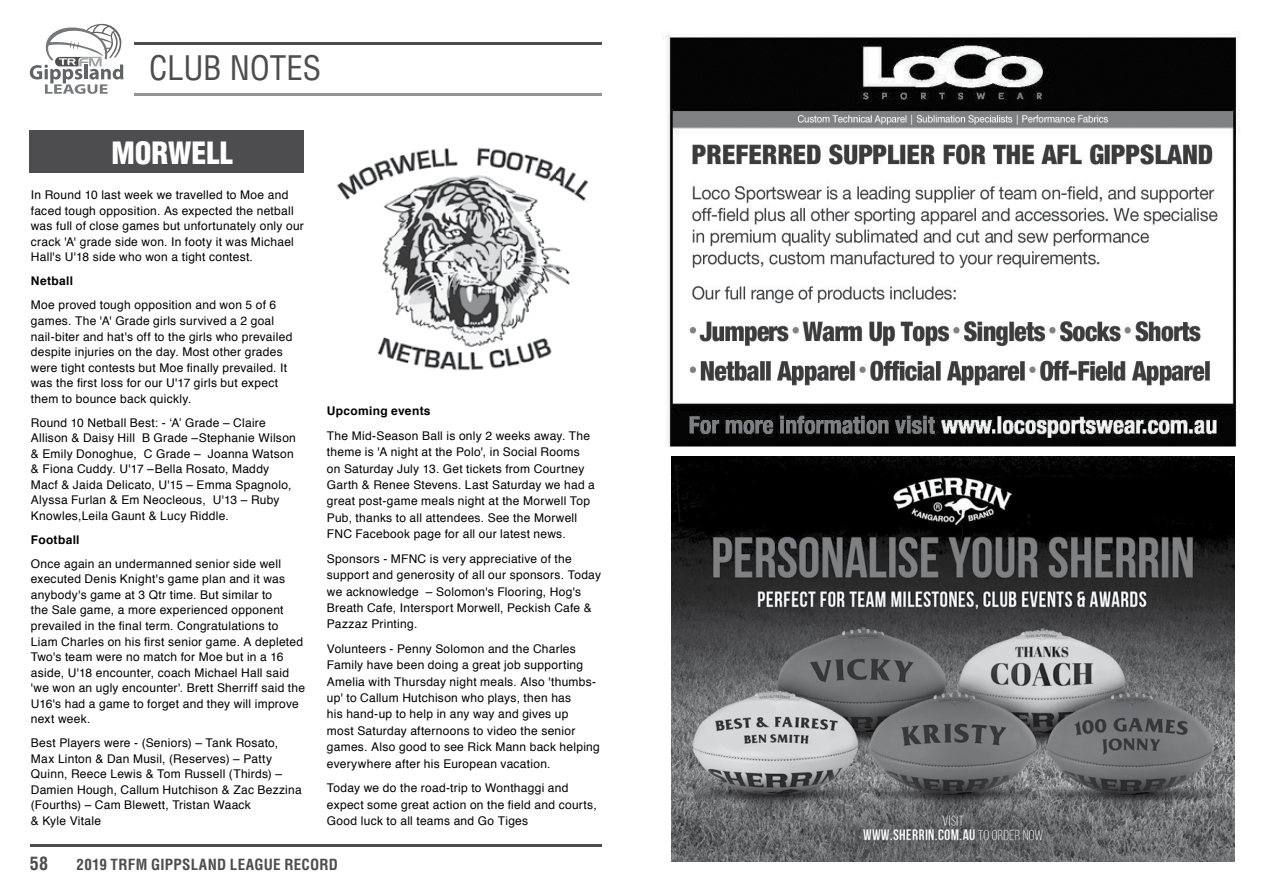
<style>
.page{position:relative;width:1263px;height:893px;background:#fff}
.page>*{position:absolute;margin:0;border:0;box-sizing:border-box;transform-origin:0 0}
.t1{font:condensed 33px "Helvetica";letter-spacing:-.005em;color:#4d4d4f}
.t2{font:900 condensed 30px "Helvetica";color:#fff}
.t3{font:700 condensed 18px "Helvetica";color:#4d4d4f}
.t4{font:700 condensed 15px "Helvetica";letter-spacing:.015em;color:#4d4d4f}
.t5{font:12px/15.6px "Helvetica";letter-spacing:.02em;color:#000}
.t6{font:700 12px "Helvetica";letter-spacing:.025em;color:#000}
</style>
<div class="page">
<hr style="left:134px;top:43px;width:468px;height:2px;background:#4d4d4f">
<hr style="left:30px;top:844px;width:572px;height:3px;background:#4d4d4f">
<hr style="left:134px;top:94px;width:468px;height:2px;background:#939598">
<svg style="left:30px;top:24px;width:93px;height:70px"></svg>
<div style="left:30px;top:130px;width:274px;height:43px;background:#4d4d4f"></div>
<img style="left:336px;top:147px;width:253px;height:224px">
<img style="left:663px;top:33px;width:577px;height:414px">
<img style="left:672px;top:456px;width:562px;height:405px">
<h1 class="t1" style="left:149px;top:47px;width:174px">CLUB NOTES</h1>
<h2 class="t2" style="left:111px;top:134px;width:123px">MORWELL</h2>
<p class="t5" style="left:31px;top:188px;width:274px">In Round 10 last week we travelled to Moe and faced tough opposition. As expected the netball was full of close games but unfortunately only our crack 'A' grade side won. In footy it was Michael Hall's U'18 side who won a tight contest.</p>
<p class="t6" style="left:31px;top:271px;width:44px">Netball</p>
<p class="t5" style="left:31px;top:298px;width:263px">Moe proved tough opposition and won 5 of 6 games. The 'A' Grade girls survived a 2 goal nail-biter and hat's off to the girls who prevailed despite injuries on the day. Most other grades were tight contests but Moe finally prevailed. It was the first loss for our U'17 girls but expect them to bounce back quickly.</p>
<p class="t5" style="left:31px;top:415px;width:267px">Round 10 Netball Best: - ‘A’ Grade – Claire Allison &amp; Daisy Hill B Grade –Stephanie Wilson &amp; Emily Donoghue, C Grade – Joanna Watson &amp; Fiona Cuddy. U'17 –Bella Rosato, Maddy Macf &amp; Jaida Delicato, U'15 – Emma Spagnolo, Alyssa Furlan &amp; Em Neocleous, U'13 – Ruby Knowles,Leila Gaunt &amp; Lucy Riddle.</p>
<p class="t6" style="left:31px;top:530px;width:50px">Football</p>
<p class="t5" style="left:31px;top:557px;width:276px">Once again an undermanned senior side well executed Denis Knight's game plan and it was anybody's game at 3 Qtr time. But similar to<br>the Sale game, a more experienced opponent prevailed in the final term. Congratulations to Liam Charles on his first senior game. A depleted Two's team were no match for Moe but in a 16 aside, U'18 encounter, coach Michael Hall said 'we won an ugly encounter'. Brett Sherriff said the U16's had a game to forget and they will improve next week.</p>
<p class="t5" style="left:31px;top:736px;width:272px">Best Players were - (Seniors) – Tank Rosato, Max Linton &amp; Dan Musil, (Reserves) – Patty Quinn, Reece Lewis &amp; Tom Russell (Thirds) – Damien Hough, Callum Hutchison &amp; Zac Bezzina (Fourths) – Cam Blewett, Tristan Waack<br>&amp; Kyle Vitale</p>
<p class="t6" style="left:327px;top:401px;width:105px">Upcoming events</p>
<p class="t5" style="left:327px;top:428px;width:269px;line-height:16.4px">The Mid-Season Ball is only 2 weeks away. The theme is 'A night at the Polo', in Social Rooms on Saturday July 13. Get tickets from Courtney Garth &amp; Renee Stevens. Last Saturday we had a great post-game meals night at the Morwell Top Pub, thanks to all attendees. See the Morwell FNC Facebook page for all our latest news.</p>
<p class="t5" style="left:327px;top:551px;width:276px;line-height:16.4px">Sponsors - MFNC is very appreciative of the support and generosity of all our sponsors. Today we acknowledge – Solomon's Flooring, Hog's Breath Cafe, Intersport Morwell, Peckish Cafe &amp; Pazzaz Printing.</p>
<p class="t5" style="left:327px;top:641px;width:274px;line-height:16.4px">Volunteers - Penny Solomon and the Charles Family have been doing a great job supporting Amelia with Thursday night meals. Also 'thumbs&shy;up' to Callum Hutchison who plays, then has<br>his hand-up to help in any way and gives up<br>most Saturday afternoons to video the senior games. Also good to see Rick Mann back helping everywhere after his European vacation.</p>
<p class="t5" style="left:327px;top:781px;width:271px;line-height:16.4px">Today we do the road-trip to Wonthaggi and expect some great action on the field and courts,<br>Good luck to all teams and Go Tiges</p>
<h3 class="t3" style="left:30px;top:852px;width:20px">58</h3>
<p class="t4" style="left:77px;top:855px;width:263px">2019 TRFM GIPPSLAND LEAGUE RECORD</p>
</div>
